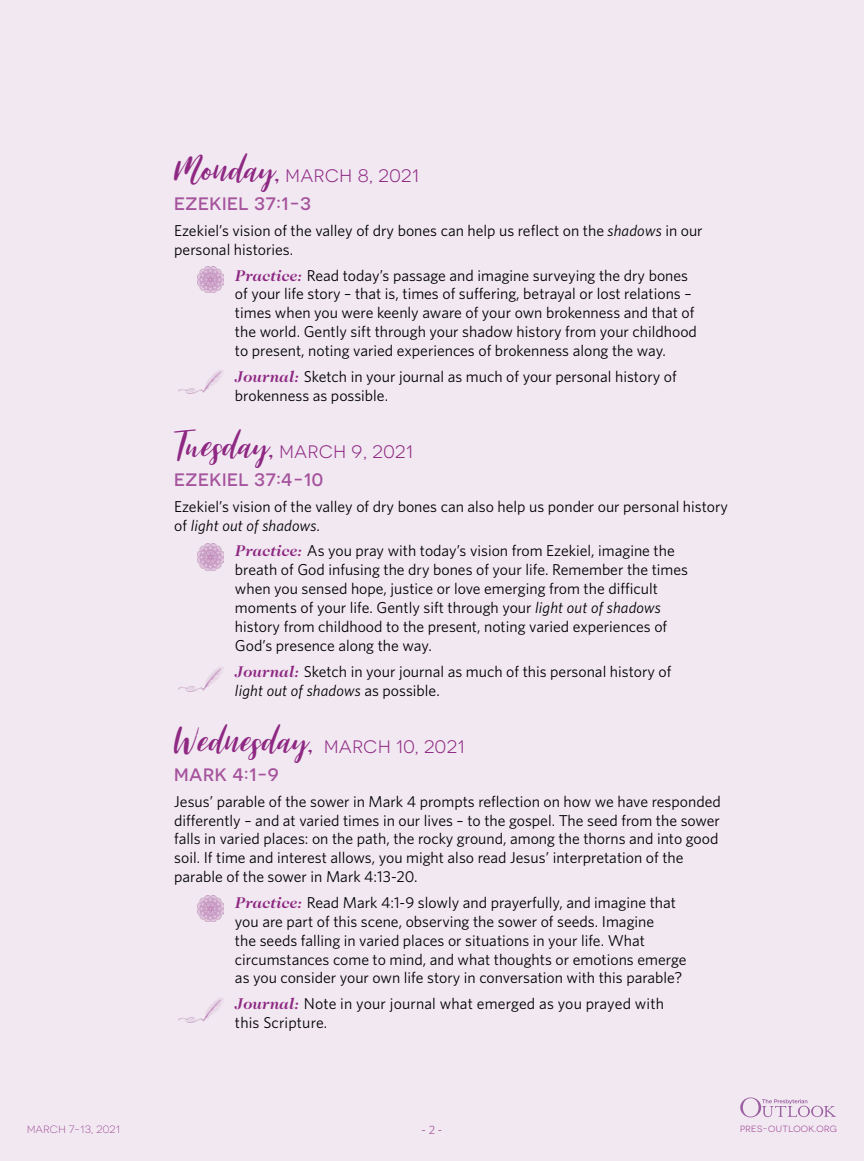
<style>
.page{position:relative;width:864px;height:1161px;background:#f1e8f1}
.page>*{position:absolute;margin:0;border:0;box-sizing:border-box;transform-origin:0 0}
.t1{font:42px "Caviar Clean";color:#8e2883}
.t2{font:500 18px "Novecentosanswide";letter-spacing:.03em;color:#a5539c}
.t3{font:18px "Novecentosanswide";letter-spacing:.03em;color:#8e2883}
.t4{font:15.75px/18.9px "Whitney";color:#000}
.t5{font:300 12px "Whitney";color:#8e2883}
.t6{font:300 10.5px "Novecentosanswide";letter-spacing:.03em;color:#8e2883}
.t7{font:9px "Novecentosanswide";letter-spacing:.04em;color:#9a3d8f}
.s1{font-style:italic}
.s2{font-family:"Caslon Two Twenty Four";font-weight:700;font-style:italic;color:#8e2883}
</style>
<div class="page">
<svg style="left:740px;top:1097px;width:96px;height:20px"></svg>
<img style="left:198px;top:544px;width:26px;height:26px">
<img style="left:198px;top:896px;width:26px;height:26px">
<img style="left:198px;top:266px;width:26px;height:26px">
<img style="left:178px;top:667px;width:46px;height:24px">
<img style="left:178px;top:998px;width:46px;height:24px">
<img style="left:178px;top:370px;width:46px;height:23px">
<h1 class="t1" style="left:174px;top:148px;width:108px">Monday,</h1>
<p class="t3" style="left:285px;top:165px;width:135px">MARCH 8, 2021</p>
<p class="t2" style="left:174px;top:193px;width:138px">EZEKIEL 37:1-3</p>
<p class="t4" style="left:174px;top:221px;width:530px">Ezekiel’s vision of the valley of dry bones can help us reflect on the <span class="s1">shadows</span> in our personal histories.</p>
<p class="t4" style="left:235px;top:265px;width:464px"><span class="s2">Practice:</span> Read today’s passage and imagine surveying the dry bones of your life story – that is, times of suffering, betrayal or lost relations – times when you were keenly aware of your own brokenness and that of the world. Gently sift through your shadow history from your childhood to present, noting varied experiences of brokenness along the way.</p>
<p class="t4" style="left:235px;top:367px;width:443px"><span class="s2">Journal:</span> Sketch in your journal as much of your personal history of brokenness as possible.</p>
<h1 class="t1" style="left:174px;top:424px;width:102px">Tuesday,</h1>
<p class="t3" style="left:279px;top:441px;width:135px">MARCH 9, 2021</p>
<p class="t2" style="left:174px;top:469px;width:151px">EZEKIEL 37:4-10</p>
<p class="t4" style="left:174px;top:497px;width:555px">Ezekiel’s vision of the valley of dry bones can also help us ponder our personal history of <span class="s1">light out of shadows</span>.</p>
<p class="t4" style="left:235px;top:541px;width:455px"><span class="s2">Practice:</span> As you pray with today’s vision from Ezekiel, imagine the breath of God infusing the dry bones of your life. Remember the times when you sensed hope, justice or love emerging from the difficult moments of your life. Gently sift through your <span class="s1">light out of shadows </span>history from childhood to the present, noting varied experiences of God’s presence along the way.</p>
<p class="t4" style="left:235px;top:661px;width:438px"><span class="s2">Journal:</span> Sketch in your journal as much of this personal history of <span class="s1">light out of shadows</span> as possible.</p>
<h1 class="t1" style="left:174px;top:719px;width:141px">Wednesday,</h1>
<p class="t3" style="left:324px;top:736px;width:142px">MARCH 10, 2021</p>
<p class="t2" style="left:174px;top:764px;width:106px">MARK 4:1-9</p>
<p class="t4" style="left:174px;top:791px;width:548px">Jesus’ parable of the sower in Mark 4 prompts reflection on how we have responded differently – and at varied times in our lives – to the gospel. The seed from the sower falls in varied places: on the path, the rocky ground, among the thorns and into good soil. If time and interest allows, you might also read Jesus’ interpretation of the parable of the sower in Mark 4:13-20.</p>
<p class="t4" style="left:235px;top:893px;width:453px"><span class="s2">Practice:</span> Read Mark 4:1-9 slowly and prayerfully, and imagine that you are part of this scene, observing the sower of seeds. Imagine<br>the seeds falling in varied places or situations in your life. What circumstances come to mind, and what thoughts or emotions emerge as you consider your own life story in conversation with this parable?</p>
<p class="t4" style="left:235px;top:994px;width:431px"><span class="s2">Journal:</span> Note in your journal what emerged as you prayed with this Scripture.</p>
<p class="t6" style="left:27px;top:1123px;width:94px">MARCH 7-13, 2021</p>
<p class="t5" style="left:422px;top:1123px;width:22px">- 2 -</p>
<p class="t7" style="left:740px;top:1123px;width:98px">PRES-OUTLOOK.ORG</p>
</div>
